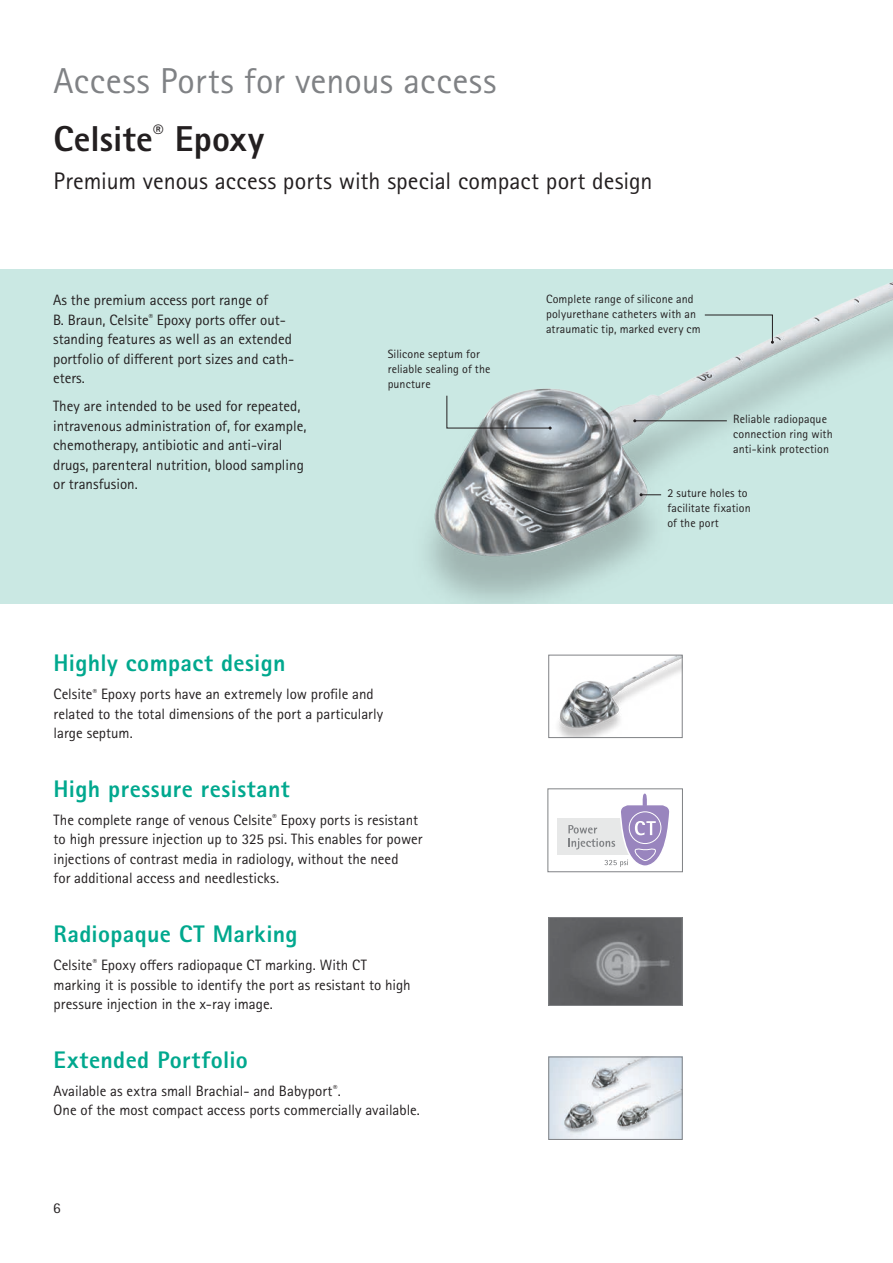
<style>
.page{position:relative;width:893px;height:1263px;background:#fff}
.page>*{position:absolute;margin:0;border:0;box-sizing:border-box;transform-origin:0 0}
.t1{font:36px/57.8px "Rotis Sans Serif Pro";letter-spacing:.01em;color:#808285}
.t2{font:800 24px "Rotis Sans Serif Pro";letter-spacing:.015em;color:#00a88e}
.t3{font:24px "Rotis Sans Serif Pro";color:#231f20}
.t4{font:15px/19.5px "Rotis Sans Serif Pro";color:#231f20}
.t5{font:12px/15px "Rotis Sans Serif Pro";letter-spacing:.01em;color:#231f20}
.s1{font-weight:800;color:#231f20}
</style>
<div class="page">
<div style="left:0;top:269px;width:893px;height:335px;background:#cae8e3"></div>
<img style="left:427px;top:282px;width:466px;height:321px">
<svg style="left:640px;top:493px;width:21px;height:3px"></svg>
<hr style="left:635px;top:420px;width:92px;height:1px;background:#231f20">
<svg style="left:446px;top:395px;width:106px;height:35px"></svg>
<svg style="left:704px;top:314px;width:70px;height:30px"></svg>
<img style="left:558px;top:657px;width:122px;height:79px">
<div style="left:548px;top:655px;width:134px;height:83px;border:1px solid #808285"></div>
<img style="left:550px;top:919px;width:130px;height:85px">
<div style="left:548px;top:917px;width:134px;height:89px;border:1px solid #808285"></div>
<img style="left:550px;top:1059px;width:130px;height:79px">
<div style="left:548px;top:1057px;width:134px;height:83px;border:1px solid #808285"></div>
<div style="left:557px;top:818px;width:80px;height:37px;background:#e7e8e8"></div>
<svg style="left:568px;top:793px;width:102px;height:74px"></svg>
<div style="left:548px;top:789px;width:135px;height:83px;border:1px solid #808285"></div>
<h1 class="t1" style="left:54px;top:52px;width:444px">Access Ports for venous access<br><span class="s1">Celsite</span><sup>®</sup> <span class="s1">Epoxy</span></h1>
<h2 class="t3" style="left:54px;top:167px;width:601px">Premium venous access ports with special compact port design</h2>
<p class="t4" style="left:53px;top:290px;width:243px">As the premium access port range of<br>B. Braun, Celsite<sup>®</sup> Epoxy ports offer out&shy;standing features as well as an extended portfolio of different port sizes and cath&shy;eters.</p>
<p class="t4" style="left:53px;top:396px;width:255px">They are intended to be used for repeated, intravenous administration of, for example, chemotherapy, antibiotic and anti-viral drugs, parenteral nutrition, blood sampling or transfusion.</p>
<p class="t5" style="left:388px;top:346px;width:104px">Silicone septum for reliable sealing of the puncture</p>
<h2 class="t2" style="left:54px;top:648px;width:233px">Highly compact design</h2>
<p class="t4" style="left:54px;top:685px;width:331px">Celsite<sup>®</sup> Epoxy ports have an extremely low profile and related to the total dimensions of the port a particularly large septum.</p>
<h2 class="t2" style="left:54px;top:773px;width:238px">High pressure resistant</h2>
<p class="t4" style="left:54px;top:810px;width:370px">The complete range of venous Celsite<sup>®</sup> Epoxy ports is resistant to high pressure injection up to 325 psi. This enables for power injections of contrast media in radiology, without the need<br>for additional access and needlesticks.</p>
<h2 class="t2" style="left:54px;top:918px;width:245px">Radiopaque CT Marking</h2>
<p class="t4" style="left:54px;top:955px;width:359px">Celsite<sup>®</sup> Epoxy offers radiopaque CT marking. With CT marking it is possible to identify the port as resistant to high pressure injection in the x-ray image.</p>
<h2 class="t2" style="left:54px;top:1044px;width:196px">Extended Portfolio</h2>
<p class="t4" style="left:54px;top:1081px;width:368px">Available as extra small Brachial- and Babyport<sup>®</sup>.<br>One of the most compact access ports commercially available.</p>
<p class="t4" style="left:53px;top:1198px;width:9px">6</p>
<p class="t5" style="left:546px;top:291px;width:156px">Complete range of silicone and polyurethane catheters with an atraumatic tip, marked every cm</p>
<p class="t5" style="left:733px;top:412px;width:101px">Reliable radiopaque connection ring with anti-kink protection</p>
<p class="t5" style="left:667px;top:486px;width:85px">2 suture holes to facilitate fixation of the port</p>
</div>
